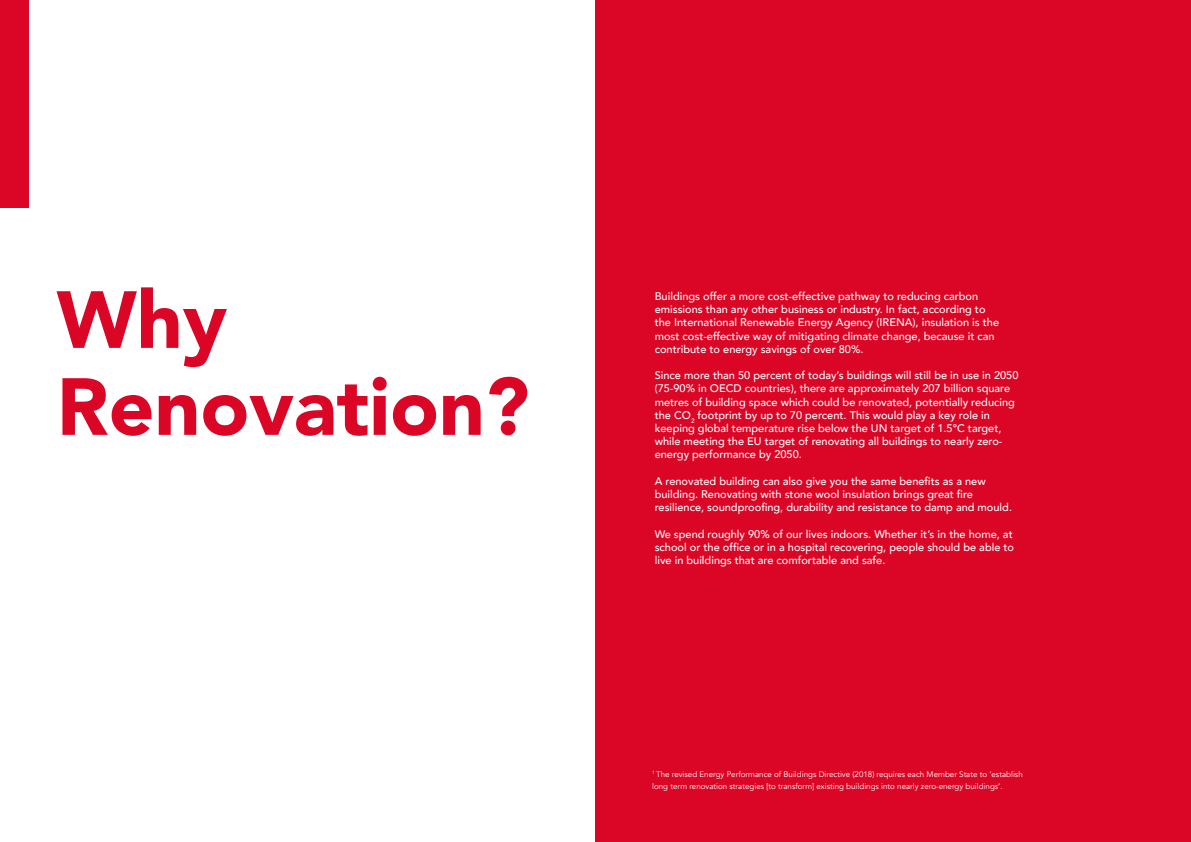
<style>
.page{position:relative;width:1191px;height:842px;background:#fff}
.page>*{position:absolute;margin:0;border:0;box-sizing:border-box;transform-origin:0 0}
.t1{font:900 80px/87px "Avenir";color:#db0626}
.t2{font:500 11px/13.2px "Avenir";color:#fff}
.t3{font:8px/12px "Avenir";color:#fff}
</style>
<div class="page">
<div style="left:595px;top:0;width:596px;height:842px;background:#db0626"></div>
<div style="left:0;top:0;width:28px;height:208px;background:#db0626"></div>
<h1 class="t1" style="left:57px;top:274px;width:474px">Why<br>Renovation?</h1>
<p class="t2" style="left:654px;top:289px;width:346px">Buildings offer a more cost-effective pathway to reducing carbon emissions than any other business or industry. In fact, according to the International Renewable Energy Agency (IRENA), insulation is the most cost-effective way of mitigating climate change, because it can contribute to energy savings of over 80%.</p>
<p class="t2" style="left:654px;top:368px;width:365px">Since more than 50 percent of today’s buildings will still be in use in 2050 (75-90% in OECD countries), there are approximately 207 billion square metres of building space which could be renovated, potentially reducing the CO<sub>2</sub> footprint by up to 70 percent. This would play a key role in keeping global temperature rise below the UN target of 1.5°C target, while meeting the EU target of renovating all buildings to nearly zero&shy;energy performance by 2050.</p>
<p class="t2" style="left:654px;top:474px;width:359px">A renovated building can also give you the same benefits as a new building. Renovating with stone wool insulation brings great fire resilience, soundproofing, durability and resistance to damp and mould.</p>
<p class="t2" style="left:654px;top:527px;width:361px">We spend roughly 90% of our lives indoors. Whether it’s in the home, at school or the office or in a hospital recovering, people should be able to live in buildings that are comfortable and safe.</p>
<p class="t3" style="left:652px;top:768px;width:372px"><sup>1</sup> The revised Energy Performance of Buildings Directive (2018) requires each Member State to ‘establish long term renovation strategies [to transform] existing buildings into nearly zero-energy buildings’.</p>
</div>
